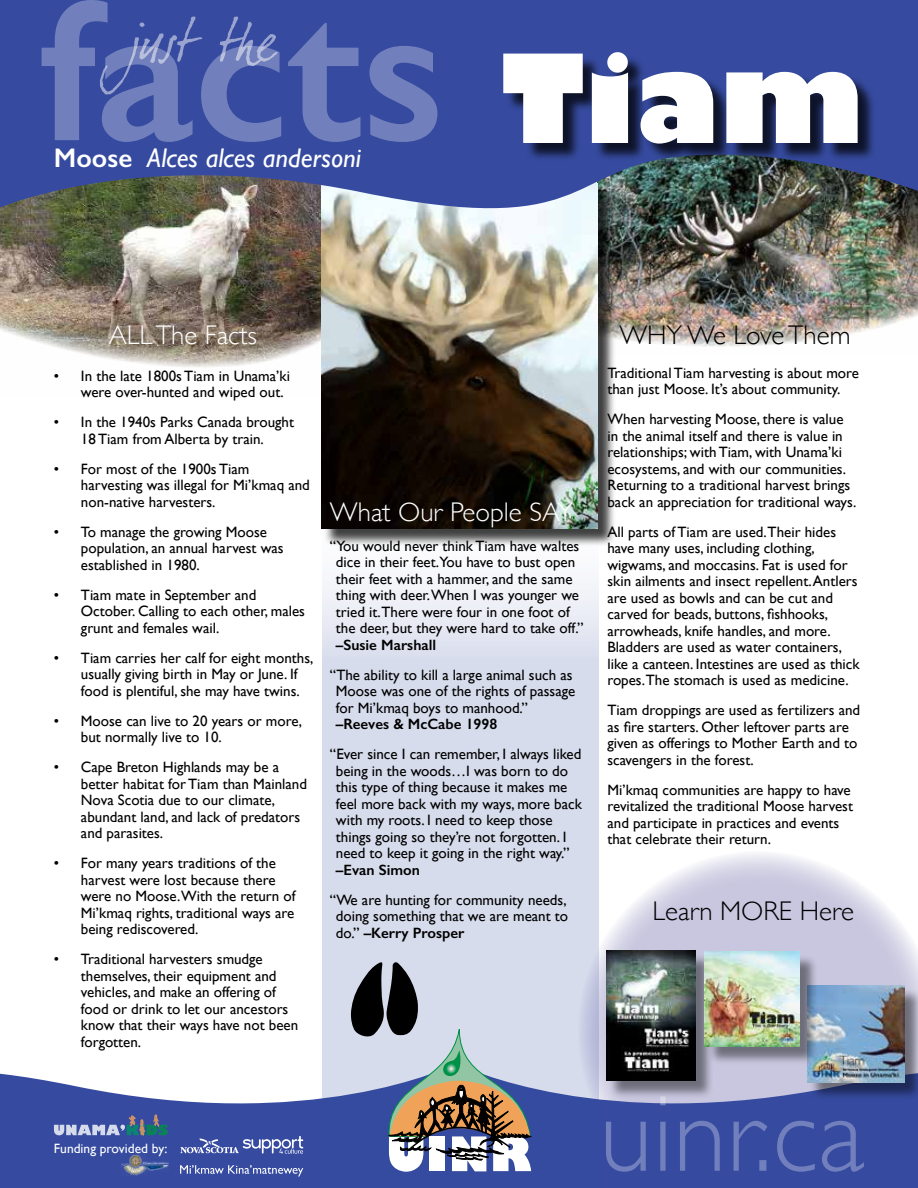
<style>
.page{position:relative;width:918px;height:1188px;background:#fff}
.page>*{position:absolute;margin:0;border:0;box-sizing:border-box;transform-origin:0 0}
.t1{font:800 120px "Gill Sans";color:#fff}
.t2{font:300 27px "Gill Sans";color:#fff}
.t3{font:300 27px "Gill Sans";color:#000}
.t4{font:italic 27px "Gill Sans";color:#fff}
.t5{font:15px/16.5px "Gill Sans";color:#000}
.t6{font:600 15px "Gill Sans";color:#000}
.t7{font:13.5px "Gill Sans";color:#fff}
.s1{font-weight:600;font-style:normal}
.s2{font-weight:600}
</style>
<div class="page">
<img style="left:0;top:219px;width:321px;height:53px">
<img style="left:616px;top:219px;width:302px;height:53px">
<img style="left:0;top:272px;width:918px;height:95px">
<div style="left:324px;top:185px;width:292px;height:362px;background:#000;opacity:.75"></div>
<img style="left:321px;top:219px;width:276px;height:309px">
<svg style="left:598px;top:851px;width:320px;height:204px;fill:#cfcee3"></svg>
<svg style="left:0;top:1055px;width:918px;height:133px;fill:#364ba0"></svg>
<img style="left:0;top:82px;width:918px;height:137px">
<div style="left:0;top:0;width:918px;height:82px;background:#364ba0"></div>
<div style="left:506px;top:55px;width:370px;height:107px;background:#000;opacity:.75"></div>
<svg style="left:322px;top:499px;width:276px;height:689px;background:#c2c7d9"></svg>
<div style="left:810px;top:988px;width:108px;height:113px;background:#000;opacity:.45"></div>
<img style="left:807px;top:986px;width:97px;height:97px">
<div style="left:608px;top:953px;width:107px;height:146px;background:#000;opacity:.45"></div>
<img style="left:606px;top:951px;width:90px;height:129px">
<svg style="left:606px;top:1096px;width:258px;height:76px;background:#4659a7"></svg>
<div style="left:707px;top:954px;width:111px;height:111px;background:#000;opacity:.45"></div>
<img style="left:705px;top:952px;width:94px;height:94px">
<svg style="left:42px;top:0;width:395px;height:142px;fill:#364ba0"></svg>
<svg style="left:100px;top:17px;width:178px;height:77px"></svg>
<svg style="left:351px;top:962px;width:182px;height:210px;background:#9c9ea9"></svg>
<svg style="left:54px;top:1115px;width:114px;height:20px;background:#5d76a5"></svg>
<svg style="left:180px;top:1136px;width:123px;height:18px;background:#6575b6"></svg>
<svg style="left:180px;top:1165px;width:123px;height:12px"></svg>
<img style="left:121px;top:1154px;width:48px;height:22px">
<h2 class="t4" style="left:54px;top:142px;width:308px"><span class="s1">Moose</span> Alces alces andersoni</h2>
<h1 class="t1" style="left:501px;top:5px;width:364px">Tiam</h1>
<h2 class="t2" style="left:109px;top:313px;width:150px">ALL The Facts</h2>
<h2 class="t3" style="left:619px;top:313px;width:233px">WHY We Love Them</h2>
<p class="t5" style="left:81px;top:367px;width:211px;text-indent:-27px">• In the late 1800s Tiam in Unama’ki were over-hunted and wiped out.</p>
<p class="t5" style="left:54px;top:414px;width:242px;text-align:center">• In the 1940s Parks Canada brought<br>18 Tiam from Alberta by train.</p>
<p class="t5" style="left:81px;top:460px;width:230px;text-indent:-27px">• For most of the 1900s Tiam harvesting was illegal for Mi’kmaq and non-native harvesters.</p>
<p class="t5" style="left:81px;top:523px;width:204px;text-indent:-27px">• To manage the growing Moose population, an annual harvest was established in 1980.</p>
<p class="t5" style="left:81px;top:586px;width:226px;text-indent:-27px">• Tiam mate in September and<br>October. Calling to each other, males grunt and females wail.</p>
<p class="t5" style="left:81px;top:649px;width:234px;text-indent:-27px">• Tiam carries her calf for eight months, usually giving birth in May or June. If food is plentiful, she may have twins.</p>
<p class="t5" style="left:81px;top:712px;width:223px;text-indent:-27px">• Moose can live to 20 years or more, but normally live to 10.</p>
<p class="t5" style="left:81px;top:759px;width:228px;text-indent:-27px">• Cape Breton Highlands may be a better habitat for Tiam than Mainland<br>Nova Scotia due to our climate, abundant land, and lack of predators and parasites.</p>
<p class="t5" style="left:81px;top:855px;width:216px;text-indent:-27px">• For many years traditions of the harvest were lost because there were no Moose.With the return of<br>Mi’kmaq rights, traditional ways are being rediscovered.</p>
<p class="t5" style="left:81px;top:951px;width:219px;text-indent:-27px">• Traditional harvesters smudge themselves, their equipment and vehicles, and make an offering of food or drink to let our ancestors know that their ways have not been forgotten.</p>
<h2 class="t2" style="left:330px;top:490px;width:245px">What Our People SAY</h2>
<p class="t5" style="left:330px;top:537px;width:255px;text-align:center">“You would never think Tiam have waltes dice in their feet.You have to bust open their feet with a hammer, and the same thing with deer.When I was younger we tried it.There were four in one foot of the deer, but they were hard to take off.”</p>
<p class="t6" style="left:336px;top:635px;width:102px">–Susie Marshall</p>
<p class="t5" style="left:336px;top:666px;width:241px;text-indent:-6px">“The ability to kill a large animal such as<br>Moose was one of the rights of passage for Mi’kmaq boys to manhood.”</p>
<p class="t6" style="left:336px;top:715px;width:163px">–Reeves &amp; McCabe 1998</p>
<p class="t5" style="left:336px;top:746px;width:247px;text-indent:-6px">“Ever since I can remember, I always liked being in the woods…I was born to do this type of thing because it makes me feel more back with my ways, more back with my roots. I need to keep those things going so they’re not forgotten. I need to keep it going in the right way.”</p>
<p class="t6" style="left:336px;top:860px;width:85px">–Evan Simon</p>
<p class="t5" style="left:336px;top:891px;width:234px;text-align:justify;text-indent:-6px">“We are hunting for community needs, doing something that we are meant to do.” <span class="s2">–Kerry Prosper</span></p>
<p class="t5" style="left:607px;top:364px;width:253px">Traditional Tiam harvesting is about more than just Moose. It’s about community.</p>
<p class="t5" style="left:607px;top:411px;width:250px">When harvesting Moose, there is value in the animal itself and there is value in relationships; with Tiam, with Unama’ki ecosystems, and with our communities.<br>Returning to a traditional harvest brings back an appreciation for traditional ways.</p>
<p class="t5" style="left:607px;top:523px;width:254px">All parts of Tiam are used.Their hides have many uses, including clothing, wigwams, and moccasins. Fat is used for skin ailments and insect repellent. Antlers are used as bowls and can be cut and carved for beads, buttons, fishhooks, arrowheads, knife handles, and more.<br>Bladders are used as water containers, like a canteen. Intestines are used as thick ropes.The stomach is used as medicine.</p>
<p class="t5" style="left:607px;top:702px;width:254px">Tiam droppings are used as fertilizers and as fire starters. Other leftover parts are given as offerings to Mother Earth and to scavengers in the forest.</p>
<p class="t5" style="left:607px;top:781px;width:247px">Mi’kmaq communities are happy to have revitalized the traditional Moose harvest and participate in practices and events that celebrate their return.</p>
<h2 class="t3" style="left:653px;top:890px;width:203px">Learn MORE Here</h2>
<p class="t7" style="left:54px;top:1141px;width:115px">Funding provided by:</p>
</div>
